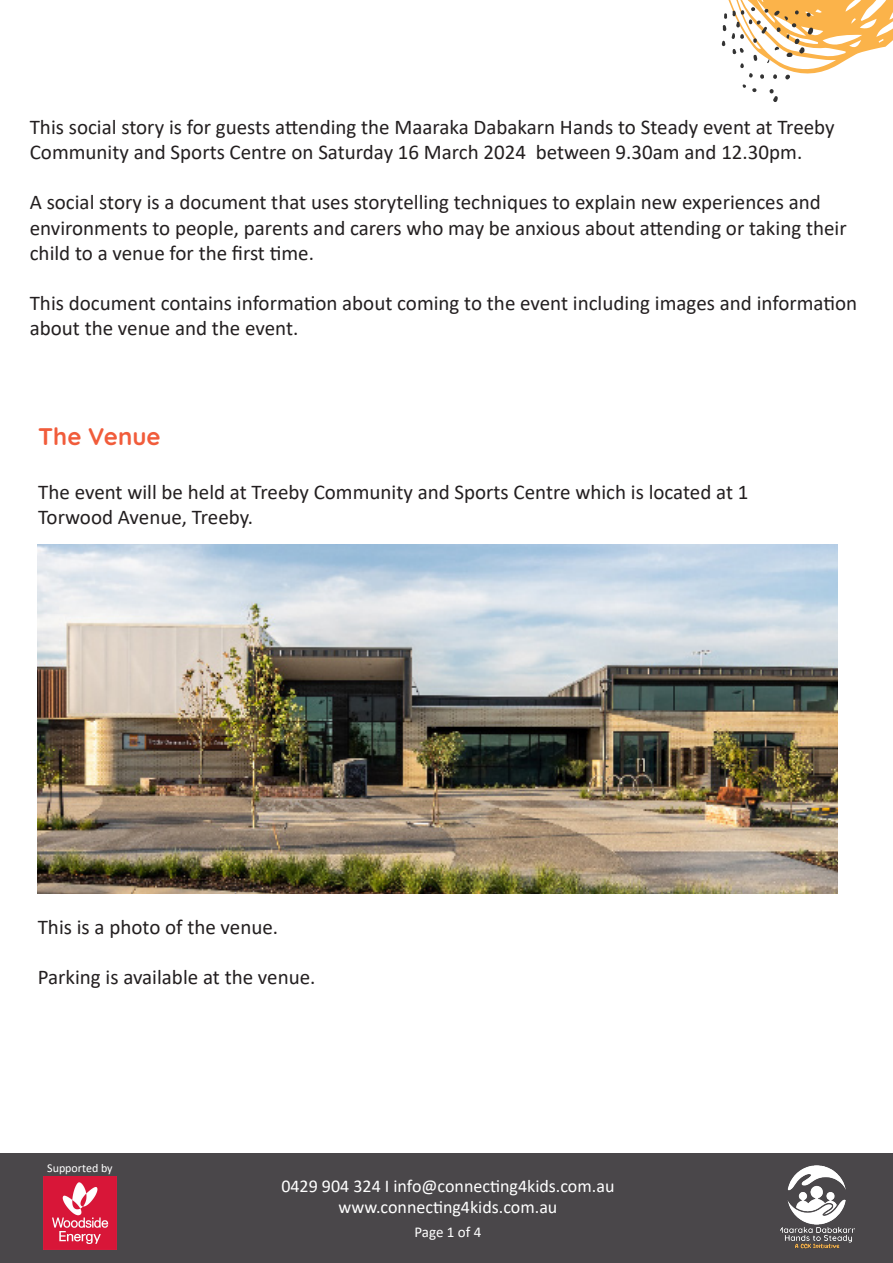
<style>
.page{position:relative;width:893px;height:1263px;background:#fff}
.page>*{position:absolute;margin:0;border:0;box-sizing:border-box;transform-origin:0 0}
.t1{font:300 24px "Quicksand";color:#f15c3b}
.t2{font:21px/25.2px "Calibri";color:#231f20}
.t3{font:18px/21px "Calibri";color:#fff;text-align:center}
.t4{font:15px "Calibri";letter-spacing:-.005em;color:#fff}
.t5{font:12px "Calibri";color:#fff}
</style>
<div class="page">
<div style="left:0;top:1153px;width:893px;height:110px;background:#4a474a"></div>
<svg style="left:722px;top:0;width:171px;height:102px"></svg>
<img style="left:44px;top:1177px;width:73px;height:73px">
<img style="left:780px;top:1165px;width:74px;height:84px">
<img style="left:38px;top:544px;width:800px;height:349px">
<p class="t2" style="left:30px;top:114px;width:806px">This social story is for guests attending the Maaraka Dabakarn Hands to Steady event at Treeby<br>Community and Sports Centre on Saturday 16 March 2024 between 9.30am and 12.30pm.</p>
<p class="t2" style="left:30px;top:189px;width:818px">A social story is a document that uses storytelling techniques to explain new experiences and environments to people, parents and carers who may be anxious about attending or taking their child to a venue for the first time.</p>
<p class="t2" style="left:30px;top:290px;width:829px">This document contains information about coming to the event including images and information about the venue and the event.</p>
<p class="t1" style="left:38px;top:418px;width:124px">The Venue</p>
<p class="t2" style="left:38px;top:479px;width:712px">The event will be held at Treeby Community and Sports Centre which is located at 1<br>Torwood Avenue, Treeby.</p>
<p class="t2" style="left:38px;top:913px;width:242px">This is a photo of the venue.</p>
<p class="t2" style="left:38px;top:964px;width:279px">Parking is available at the venue.</p>
<p class="t5" style="left:47px;top:1159px;width:67px">Supported by</p>
<p class="t3" style="left:281px;top:1175px;width:335px">0429 904 324 I info@connecting4kids.com.au www.connecting4kids.com.au</p>
<p class="t4" style="left:414px;top:1222px;width:68px">Page 1 of 4</p>
</div>
